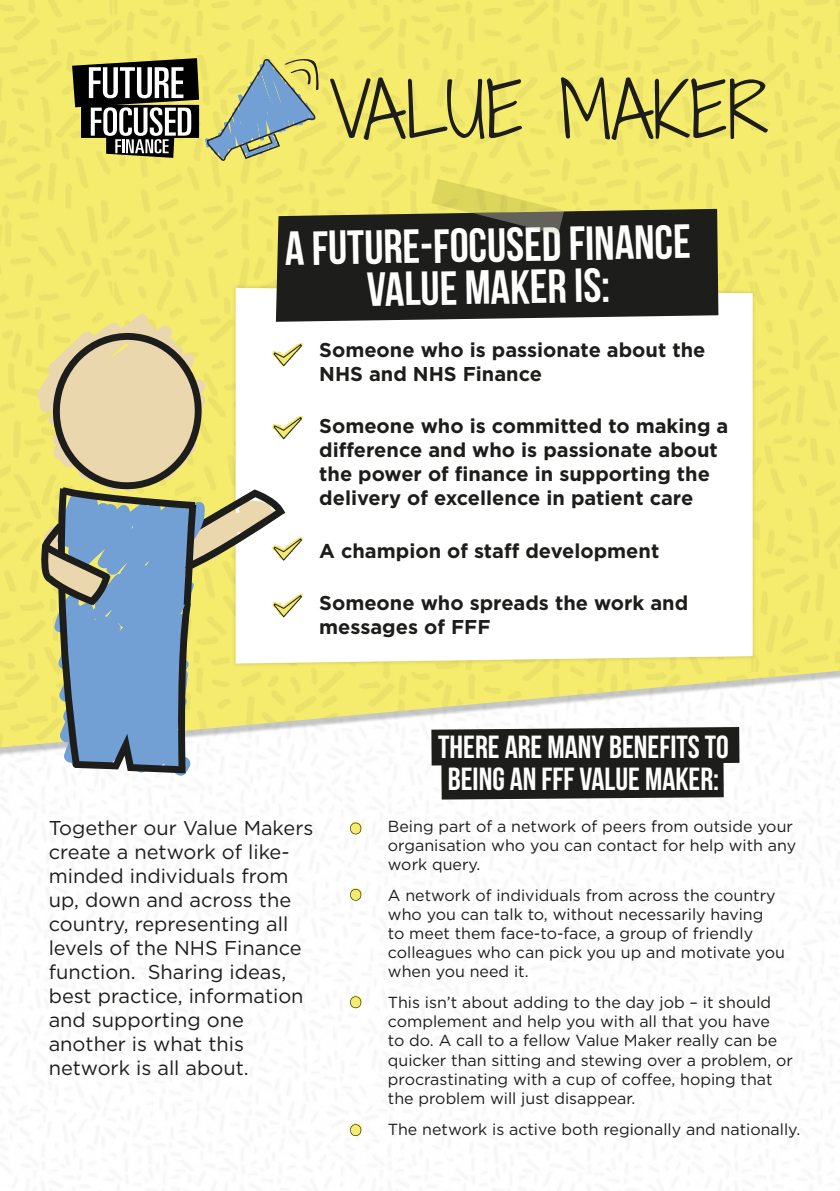
<style>
.page{position:relative;width:840px;height:1191px;background:#fff}
.page>*{position:absolute;margin:0;border:0;box-sizing:border-box;transform-origin:0 0}
.t1{font:47.8px/42.4px "Bebas Neue";color:#fff;text-align:center}
.t2{font:32px/32px "Bebas Neue";color:#fff;text-align:center}
.t3{font:700 20px/24px "Gotham HTF";color:#1d1d1b}
.t4{font:20px/24px "Gotham HTF";color:#1d1d1b}
.t5{font:16px/19.2px "Gotham HTF";color:#1d1d1b}
</style>
<div class="page">
<img style="left:0;top:0;width:839px;height:747px">
<svg style="left:72px;top:58px;width:127px;height:100px"></svg>
<svg style="left:330px;top:77px;width:191px;height:63px;background:#c1ba59"></svg>
<svg style="left:560px;top:77px;width:207px;height:63px;background:#bdb657"></svg>
<svg style="left:205px;top:57px;width:113px;height:104px;background:#b6c18c"></svg>
<svg style="left:235px;top:288px;width:517px;height:375px"></svg>
<svg style="left:431px;top:726px;width:308px;height:74px;background:#313130"></svg>
<div style="left:276px;top:209px;width:442px;height:113px;background:#1d1d1b"></div>
<svg style="left:431px;top:179px;width:133px;height:56px;background:#9f9a4f"></svg>
<svg style="left:34px;top:310px;width:271px;height:463px"></svg>
<svg style="left:350px;top:821px;width:12px;height:14px"></svg>
<svg style="left:350px;top:995px;width:12px;height:13px"></svg>
<svg style="left:349px;top:1123px;width:13px;height:13px"></svg>
<svg style="left:350px;top:887px;width:12px;height:14px"></svg>
<h1 class="t1" style="left:284px;top:227px;width:407px;rotate:-1deg">A FUTURE-FOCUSED FINANCE<br>VALUE MAKER IS:</h1>
<p class="t3" style="left:319px;top:337px;width:387px">Someone who is passionate about the<br>NHS and NHS Finance</p>
<p class="t3" style="left:319px;top:414px;width:410px">Someone who is committed to making a difference and who is passionate about the power of finance in supporting the delivery of excellence in patient care</p>
<p class="t3" style="left:319px;top:538px;width:341px">A champion of staff development</p>
<p class="t3" style="left:319px;top:590px;width:370px">Someone who spreads the work and messages of FFF</p>
<p class="t4" style="left:49px;top:815px;width:266px">Together our Value Makers create a network of like&shy;minded individuals from up, down and across the country, representing all levels of the NHS Finance function. Sharing ideas, best practice, information and supporting one another is what this network is all about.</p>
<h2 class="t2" style="left:438px;top:731px;width:292px">THERE ARE MANY BENEFITS TO<br>BEING AN FFF VALUE MAKER:</h2>
<p class="t5" style="left:387px;top:816px;width:409px;text-indent:-36px">• Being part of a network of peers from outside your organisation who you can contact for help with any work query.</p>
<p class="t5" style="left:387px;top:885px;width:398px;text-indent:-36px">• A network of individuals from across the country who you can talk to, without necessarily having<br>to meet them face-to-face, a group of friendly colleagues who can pick you up and motivate you when you need it.</p>
<p class="t5" style="left:387px;top:992px;width:406px;text-indent:-36px">• This isn’t about adding to the day job – it should complement and help you with all that you have<br>to do. A call to a fellow Value Maker really can be quicker than sitting and stewing over a problem, or procrastinating with a cup of coffee, hoping that the problem will just disappear.</p>
<p class="t5" style="left:351px;top:1119px;width:449px">• The network is active both regionally and nationally.</p>
</div>
